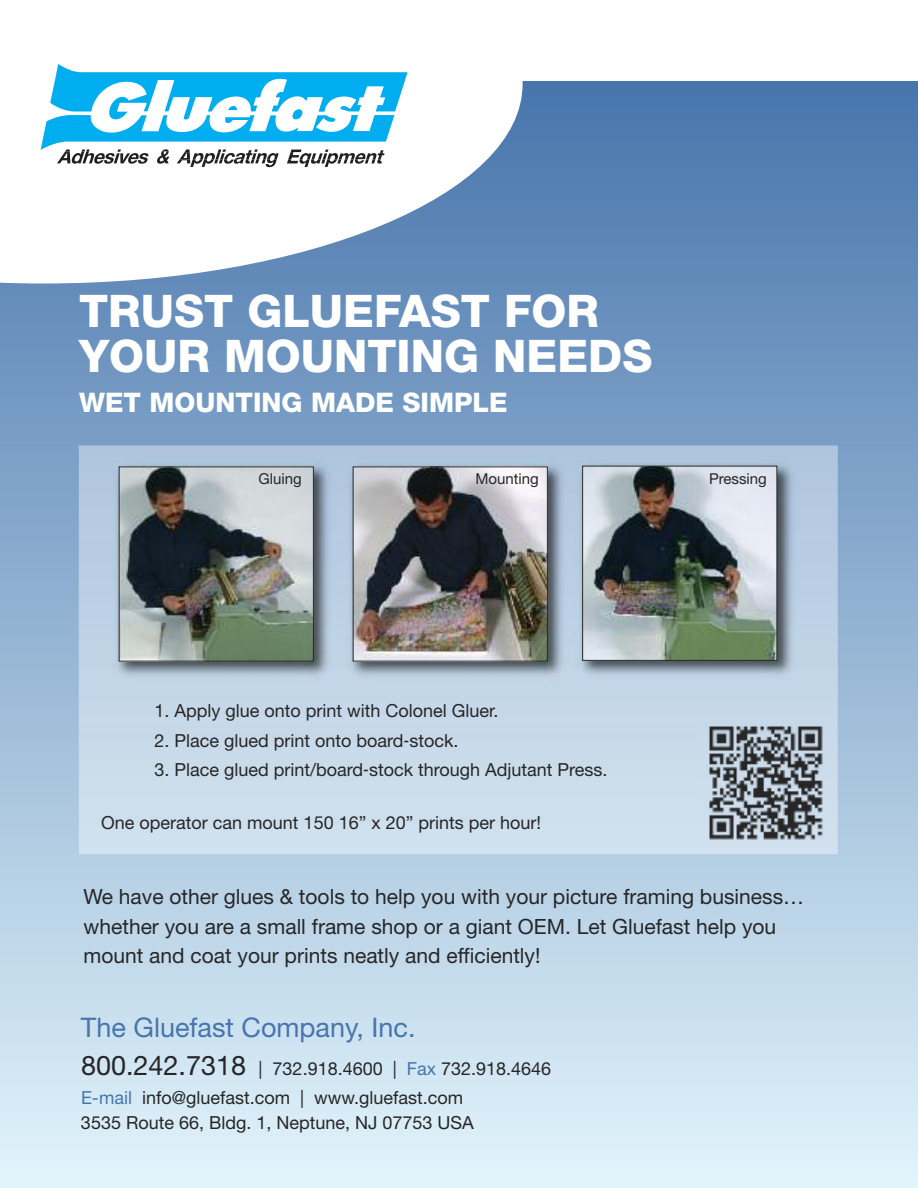
<style>
.page{position:relative;width:918px;height:1188px;background:#fff}
.page>*{position:absolute;margin:0;border:0;box-sizing:border-box;transform-origin:0 0}
.t1{font:800 45px/45px "Helvetica Neue";color:#fff}
.t2{font:27px "Helvetica Neue";color:#4775ac}
.t3{font:800 27px "Helvetica Neue";color:#fff}
.t4{font:21px/29.4px "Helvetica Neue";color:#272627}
.t5{font:18px/29.2px "Helvetica Neue";color:#272627}
.t6{font:15px "Helvetica Neue";color:#272627}
.s1{font-family:"Lucida Grande"}
.s2{font-size:27px}
.s3{color:#4775ac}
</style>
<div class="page">
<div style="left:0;top:81px;width:918px;height:1107px;background:linear-gradient(to bottom,#4775ac,#e2f4fc)"></div>
<svg style="left:0;top:81px;width:523px;height:203px"></svg>
<div style="left:40px;top:63px;width:382px;height:131px;background:#fff"></div>
<svg style="left:41px;top:64px;width:367px;height:103px"></svg>
<img style="left:79px;top:446px;width:759px;height:408px">
<img style="left:112px;top:460px;width:221px;height:221px">
<img style="left:121px;top:468px;width:191px;height:192px">
<div style="left:119px;top:466px;width:195px;height:196px;border:1px solid #272627"></div>
<img style="left:346px;top:460px;width:221px;height:221px">
<img style="left:355px;top:468px;width:191px;height:192px">
<div style="left:353px;top:466px;width:195px;height:196px;border:1px solid #272627"></div>
<img style="left:576px;top:459px;width:220px;height:221px">
<img style="left:584px;top:468px;width:191px;height:191px">
<div style="left:582px;top:466px;width:195px;height:195px;border:1px solid #272627"></div>
<img style="left:697px;top:714px;width:138px;height:138px">
<h1 class="t1" style="left:79px;top:292px;width:575px">TRUST GLUEFAST FOR<br>YOUR MOUNTING NEEDS</h1>
<h2 class="t3" style="left:79px;top:393px;width:430px">WET MOUNTING MADE SIMPLE</h2>
<p class="t6" style="left:258px;top:469px;width:45px">Gluing</p>
<p class="t6" style="left:476px;top:469px;width:65px">Mounting</p>
<p class="t6" style="left:709px;top:469px;width:59px">Pressing</p>
<p class="t5" style="left:155px;top:696px;width:346px">1. Apply glue onto print with Colonel Gluer.</p>
<p class="t5" style="left:155px;top:725px;width:305px">2. Place glued print onto board<span class="s1">‐</span>stock.</p>
<p class="t5" style="left:154px;top:755px;width:454px">3. Place glued print/board<span class="s1">‐</span>stock through Adjutant Press.</p>
<p class="t5" style="left:101px;top:807px;width:441px">One operator can mount 150 16” x 20” prints per hour!</p>
<p class="t4" style="left:84px;top:882px;width:722px">We have other glues &amp; tools to help you with your picture framing business… whether you are a small frame shop or a giant OEM. Let Gluefast help you mount and coat your prints neatly and efficiently!</p>
<h2 class="t2" style="left:81px;top:1011px;width:336px">The Gluefast Company, Inc.</h2>
<p class="t5" style="left:81px;top:1053px;width:472px"><span class="s2">800.242.7318</span> | 732.918.4600 | <span class="s3">Fax</span> 732.918.4646<br><span class="s3">E-mail</span> info@gluefast.com | www.gluefast.com</p>
<p class="t5" style="left:81px;top:1108px;width:394px">3535 Route 66, Bldg. 1, Neptune, NJ 07753 USA</p>
</div>
